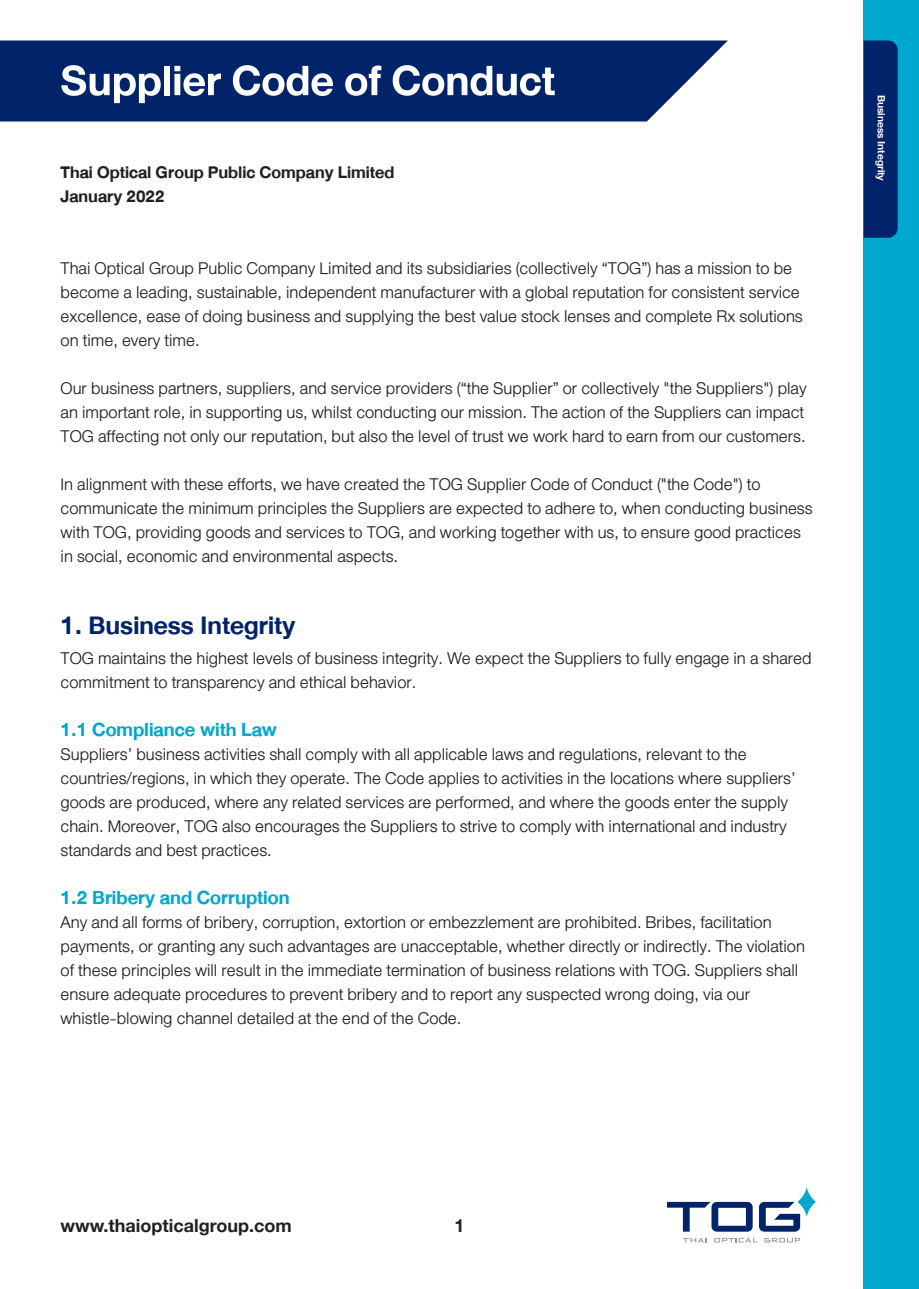
<style>
.page{position:relative;width:919px;height:1289px;background:#fff}
.page>*{position:absolute;margin:0;border:0;box-sizing:border-box;transform-origin:0 0}
.t1{font:60px "DB Helvethaica X 75 Bd";color:#fff}
.t2{font:36px "DB Helvethaica X 75 Bd";color:#002369}
.t3{font:27px "DB Helvethaica X 75 Bd";color:#00a7cf}
.t4{font:24px/24px "DB Helvethaica X 45 Li";color:#231f20}
.t5{font:24px/24px "DB Helvethaica X 75 Bd";color:#231f20}
.t6{font:700 18px "Helvetica Neue";color:#231f20}
.t7{font:15px "DB Helvethaica X 75 Bd";color:#fff}
</style>
<div class="page">
<div style="left:863px;top:0;width:55px;height:1288px;background:#00a7cf"></div>
<div style="left:863px;top:40px;width:34px;height:198px;background:#002369"></div>
<div style="left:0;top:40px;width:727px;height:81px;background:#002369"></div>
<svg style="left:667px;top:1201px;width:85px;height:30px"></svg>
<svg style="left:683px;top:1238px;width:23px;height:4px"></svg>
<svg style="left:714px;top:1238px;width:44px;height:4px"></svg>
<svg style="left:764px;top:1238px;width:36px;height:4px"></svg>
<svg style="left:759px;top:1201px;width:41px;height:30px"></svg>
<svg style="left:797px;top:1186px;width:18px;height:30px"></svg>
<h1 class="t1" style="left:60px;top:46px;width:496px">Supplier Code of Conduct</h1>
<p class="t5" style="left:61px;top:160px;width:335px">Thai Optical Group Public Company Limited<br>January 2022</p>
<p class="t4" style="left:61px;top:256px;width:743px">Thai Optical Group Public Company Limited and its subsidiaries (collectively “TOG”) has a mission to be become a leading, sustainable, independent manufacturer with a global reputation for consistent service excellence, ease of doing business and supplying the best value stock lenses and complete Rx solutions on time, every time.</p>
<p class="t4" style="left:61px;top:376px;width:747px;text-align:justify">Our business partners, suppliers, and service providers (“the Supplier” or collectively "the Suppliers") play an important role, in supporting us, whilst conducting our mission. The action of the Suppliers can impact TOG affecting not only our reputation, but also the level of trust we work hard to earn from our customers.</p>
<p class="t4" style="left:61px;top:472px;width:753px">In alignment with these efforts, we have created the TOG Supplier Code of Conduct ("the Code") to communicate the minimum principles the Suppliers are expected to adhere to, when conducting business with TOG, providing goods and services to TOG, and working together with us, to ensure good practices in social, economic and environmental aspects.</p>
<h2 class="t2" style="left:61px;top:604px;width:237px">1. Business Integrity</h2>
<p class="t4" style="left:61px;top:646px;width:752px">TOG maintains the highest levels of business integrity. We expect the Suppliers to fully engage in a shared commitment to transparency and ethical behavior.</p>
<p class="t3" style="left:61px;top:714px;width:218px">1.1 Compliance with Law</p>
<p class="t4" style="left:61px;top:742px;width:736px">Suppliers’ business activities shall comply with all applicable laws and regulations, relevant to the countries/regions, in which they operate. The Code applies to activities in the locations where suppliers’ goods are produced, where any related services are performed, and where the goods enter the supply chain. Moreover, TOG also encourages the Suppliers to strive to comply with international and industry standards and best practices.</p>
<p class="t3" style="left:61px;top:882px;width:230px">1.2 Bribery and Corruption</p>
<p class="t4" style="left:61px;top:910px;width:746px">Any and all forms of bribery, corruption, extortion or embezzlement are prohibited. Bribes, facilitation payments, or granting any such advantages are unacceptable, whether directly or indirectly. The violation of these principles will result in the immediate termination of business relations with TOG. Suppliers shall ensure adequate procedures to prevent bribery and to report any suspected wrong doing, via our whistle-blowing channel detailed at the end of the Code.</p>
<p class="t7" style="left:890px;top:95px;width:88px;rotate:90deg">Business Integrity</p>
<p class="t6" style="left:61px;top:1211px;width:233px">www.thaiopticalgroup.com</p>
<p class="t6" style="left:454px;top:1211px;width:12px">1</p>
</div>
